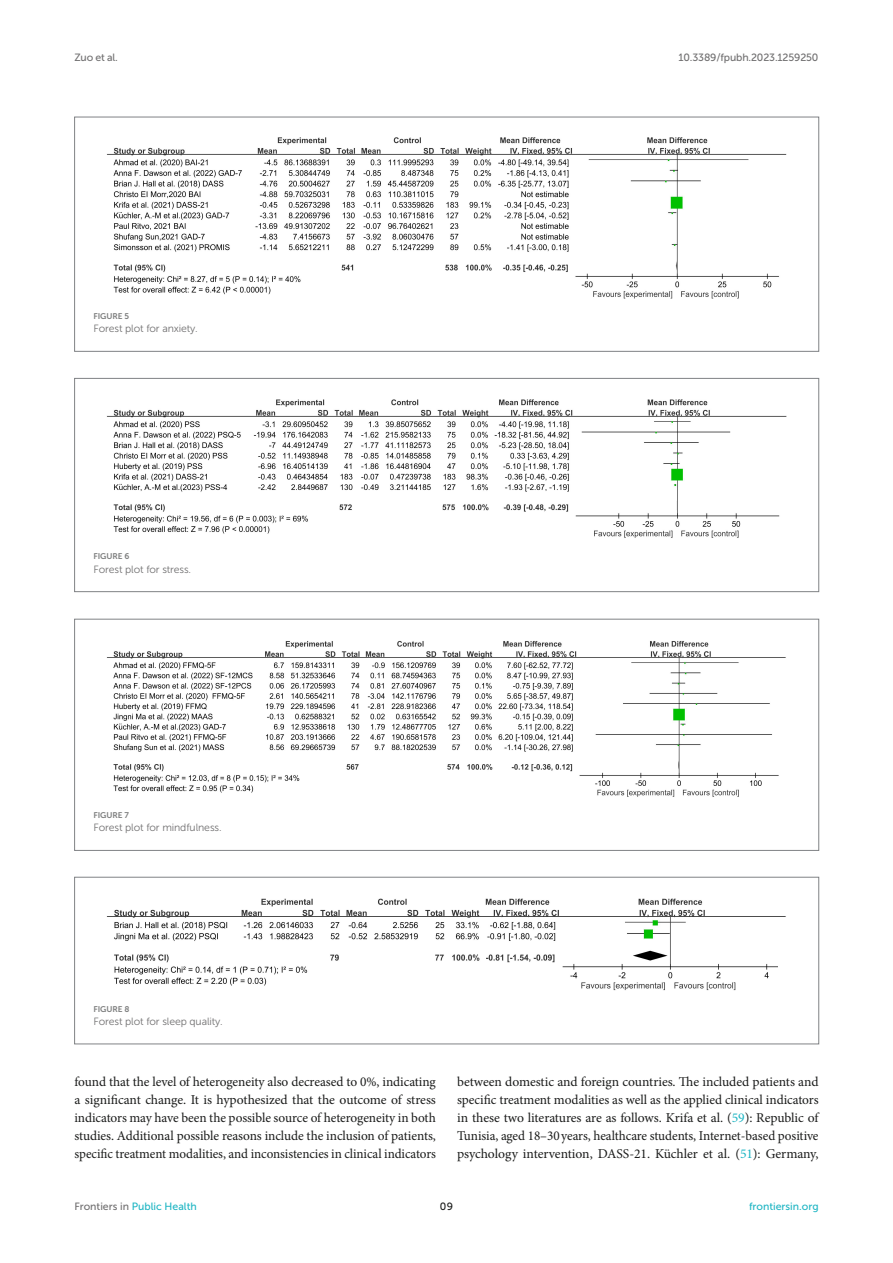
<style>
.page{position:relative;width:893px;height:1263px;background:#fff}
.page>*{position:absolute;margin:0;border:0;box-sizing:border-box;transform-origin:0 0}
.TEXT_FLUSH{font:13.5px/18px "Minion Pro";letter-spacing:-.005em;color:#1b1c1b;text-align:justify}
.FIG_LEG{font:10.5px "Museo Sans 300";letter-spacing:-.01em;color:#706f70}
.t1{font:10.5px "Museo Sans 500";color:#1db5c3}
.t2{font:10.5px "Museo Sans 500";letter-spacing:-.015em;color:#706f70}
.t3{font:10.5px "Museo Sans 500";color:#1b1c1b}
.FIG_HD{font:8.25px "Museo Sans 700";letter-spacing:-.01em;color:#7e7f7f}
.s1{color:#1db5c3}
.s2{color:#706f70}
</style>
<div class="page">
<img style="left:106px;top:898px;width:680px;height:93px">
<div style="left:74px;top:877px;width:745px;height:167px;border:1px solid #808285"></div>
<img style="left:107px;top:399px;width:680px;height:139px">
<div style="left:74px;top:378px;width:745px;height:214px;border:1px solid #808285"></div>
<img style="left:107px;top:641px;width:679px;height:156px">
<div style="left:74px;top:619px;width:745px;height:231px;border:1px solid #808285"></div>
<img style="left:107px;top:137px;width:680px;height:162px">
<div style="left:74px;top:117px;width:745px;height:234px;border:1px solid #808285"></div>
<p class="t2" style="left:74px;top:51px;width:45px">Zuo et al.</p>
<p class="t2" style="left:679px;top:51px;width:141px">10.3389/fpubh.2023.1259250</p>
<p class="FIG_HD" style="left:94px;top:311px;width:37px">FIGURE 5</p>
<p class="FIG_LEG" style="left:94px;top:323px;width:106px">Forest plot for anxiety.</p>
<p class="FIG_HD" style="left:94px;top:552px;width:37px">FIGURE 6</p>
<p class="FIG_LEG" style="left:94px;top:563px;width:99px">Forest plot for stress.</p>
<p class="FIG_HD" style="left:94px;top:810px;width:37px">FIGURE 7</p>
<p class="FIG_LEG" style="left:94px;top:822px;width:130px">Forest plot for mindfulness.</p>
<p class="FIG_HD" style="left:94px;top:1004px;width:37px">FIGURE 8</p>
<p class="FIG_LEG" style="left:94px;top:1016px;width:131px">Forest plot for sleep quality.</p>
<p class="TEXT_FLUSH" style="left:74px;top:1073px;width:363px">found that the level of heterogeneity also decreased to 0%, indicating a significant change. It is hypothesized that the outcome of stress indicators may have been the possible source of heterogeneity in both studies. Additional possible reasons include the inclusion of patients, specific treatment modalities, and inconsistencies in clinical indicators</p>
<p class="TEXT_FLUSH" style="left:457px;top:1073px;width:363px">between domestic and foreign countries. The included patients and specific treatment modalities as well as the applied clinical indicators in these two literatures are as follows. Krifa et al. (<span class="s1">59</span>): Republic of Tunisia, aged 18–30years, healthcare students, Internet-based positive psychology intervention, DASS-21. Küchler et al. (<span class="s1">51</span>): Germany,</p>
<p class="t1" style="left:74px;top:1200px;width:124px"><span class="s2">Frontiers in</span> Public Health</p>
<p class="t3" style="left:440px;top:1200px;width:15px">09</p>
<p class="t1" style="left:749px;top:1200px;width:71px">frontiersin.org</p>
</div>
